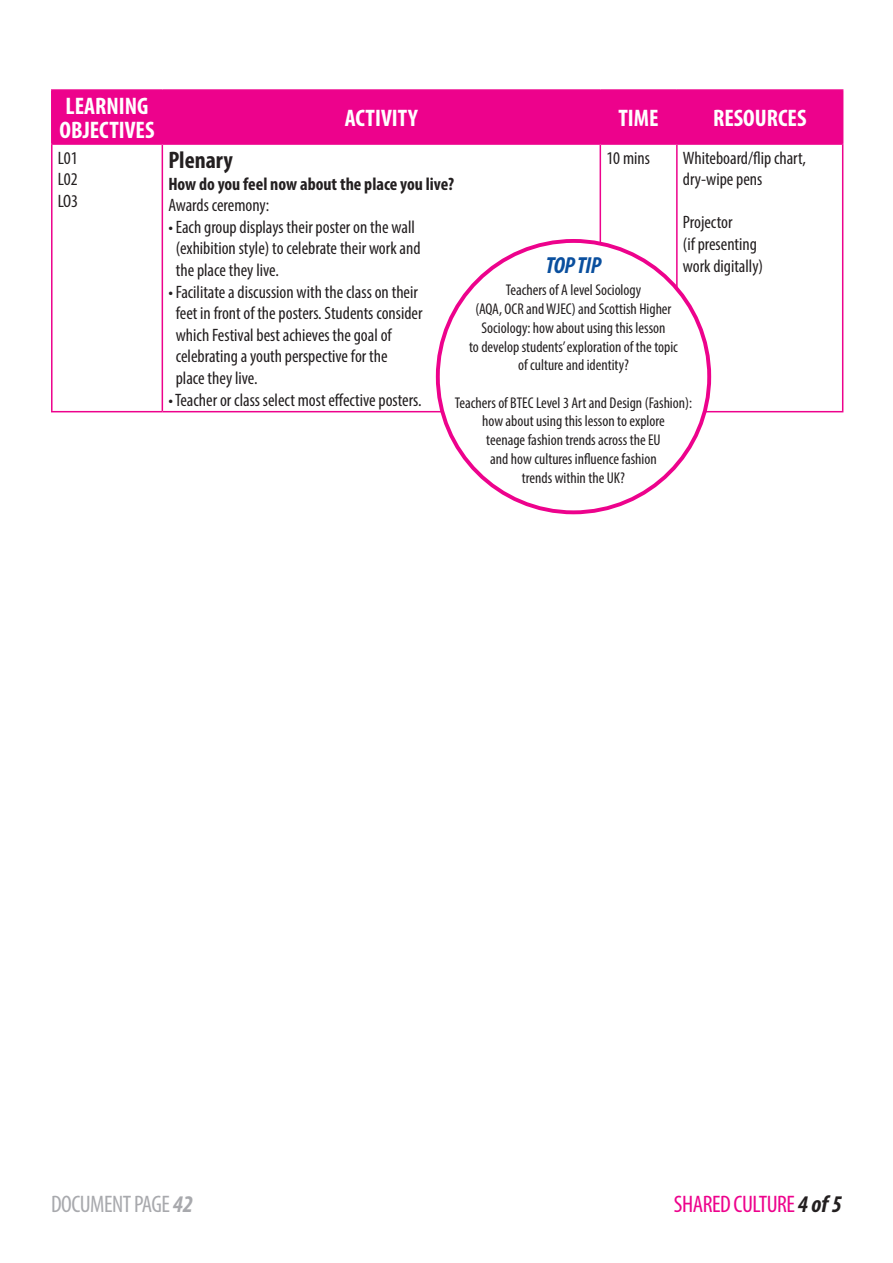
<style>
.page{position:relative;width:893px;height:1263px;background:#fff}
.page>*{position:absolute;margin:0;border:0;box-sizing:border-box;transform-origin:0 0}
.t1{font:700 condensed 24px/24px "Myriad Pro";color:#fff}
.t2{font:condensed 24px "Myriad Pro";letter-spacing:-.02em;color:#ed028c}
.t3{font:condensed 24px "Myriad Pro";letter-spacing:-.02em;color:#a8a9ad}
.t4{font:700 condensed 24px "Myriad Pro";color:#231f20}
.t5{font:italic 700 condensed 23.4px "Myriad Pro";letter-spacing:-.02em;color:#0a4f9e}
.t6{font:condensed 18px/21.6px "Myriad Pro";color:#231f20}
.t7{font:700 condensed 18px "Myriad Pro";color:#231f20}
.t8{font:condensed 15.6px/18.8px "Myriad Pro";color:#231f20;text-align:center}
.s1{font-weight:700;font-style:italic}
.s2{font-weight:700;font-style:italic;color:#231f20}
</style>
<div class="page">
<div style="left:53px;top:91px;width:789px;height:52px;background:#ed028c"></div>
<hr style="left:51px;top:89px;width:111px;height:2px;background:#ed028c">
<hr style="left:51px;top:91px;width:2px;height:52px;background:#ed028c">
<hr style="left:162px;top:89px;width:438px;height:2px;background:#ed028c">
<hr style="left:162px;top:91px;width:1px;height:52px;background:#ed028c">
<hr style="left:600px;top:89px;width:77px;height:2px;background:#ed028c">
<hr style="left:600px;top:91px;width:1px;height:52px;background:#ed028c">
<hr style="left:677px;top:89px;width:166px;height:2px;background:#ed028c">
<hr style="left:676px;top:91px;width:2px;height:52px;background:#ed028c">
<hr style="left:842px;top:91px;width:1px;height:52px;background:#ed028c">
<hr style="left:51px;top:143px;width:111px;height:2px;background:#ed028c">
<hr style="left:51px;top:145px;width:2px;height:266px;background:#ed028c">
<hr style="left:162px;top:143px;width:438px;height:2px;background:#ed028c">
<hr style="left:162px;top:145px;width:1px;height:266px;background:#ed028c">
<hr style="left:600px;top:143px;width:77px;height:2px;background:#ed028c">
<hr style="left:600px;top:145px;width:1px;height:266px;background:#ed028c">
<hr style="left:677px;top:143px;width:166px;height:2px;background:#ed028c">
<hr style="left:676px;top:145px;width:2px;height:266px;background:#ed028c">
<hr style="left:842px;top:145px;width:1px;height:266px;background:#ed028c">
<hr style="left:51px;top:411px;width:111px;height:1px;background:#ed028c">
<hr style="left:162px;top:411px;width:438px;height:1px;background:#ed028c">
<hr style="left:677px;top:411px;width:166px;height:1px;background:#ed028c">
<div style="left:438px;top:241px;width:271px;height:271px;background:#fff;border-radius:50%"></div>
<p class="t1" style="left:60px;top:94px;width:96px">LEARNING<br>OBJECTIVES</p>
<p class="t6" style="left:58px;top:147px;width:22px">L01</p>
<p class="t6" style="left:58px;top:168px;width:22px">L02</p>
<p class="t6" style="left:58px;top:190px;width:22px">LO3</p>
<p class="t1" style="left:345px;top:106px;width:74px">ACTIVITY</p>
<p class="t1" style="left:618px;top:106px;width:42px">TIME</p>
<p class="t1" style="left:713px;top:106px;width:95px">RESOURCES</p>
<p class="t6" style="left:606px;top:147px;width:45px">10 mins</p>
<p class="t6" style="left:683px;top:147px;width:125px">Whiteboard/flip chart, dry-wipe pens</p>
<p class="t6" style="left:683px;top:211px;width:82px">Projector<br>(if presenting work digitally)</p>
<p class="t4" style="left:168px;top:145px;width:66px">Plenary</p>
<p class="t7" style="left:168px;top:172px;width:287px">How do you feel now about the place you live?</p>
<p class="t6" style="left:168px;top:194px;width:102px">Awards ceremony:</p>
<p class="t6" style="left:176px;top:216px;width:246px;text-indent:-7px">• Each group displays their poster on the wall (exhibition style) to celebrate their work and the place they live.</p>
<p class="t6" style="left:176px;top:281px;width:248px;text-indent:-7px">• Facilitate a discussion with the class on their feet in front of the posters. Students consider which Festival best achieves the goal of celebrating a youth perspective for the<br>place they live.</p>
<p class="t6" style="left:168px;top:389px;width:255px">• Teacher or class select most effective posters.</p>
<p class="t5" style="left:546px;top:250px;width:57px">TOP TIP</p>
<p class="t8" style="left:469px;top:281px;width:210px">Teachers of A level Sociology<br>(AQA, OCR and WJEC) and Scottish Higher Sociology: how about using this lesson<br>to develop students’ exploration of the topic of culture and identity?</p>
<p class="t8" style="left:455px;top:393px;width:239px">Teachers of BTEC Level 3 Art and Design (Fashion): how about using this lesson to explore<br>teenage fashion trends across the EU<br>and how cultures influence fashion<br>trends within the UK?</p>
<p class="t3" style="left:51px;top:1189px;width:144px">DOCUMENT PAGE <span class="s1">42</span></p>
<p class="t2" style="left:674px;top:1189px;width:170px">SHARED CULTURE <span class="s2">4 of 5</span></p>
</div>
